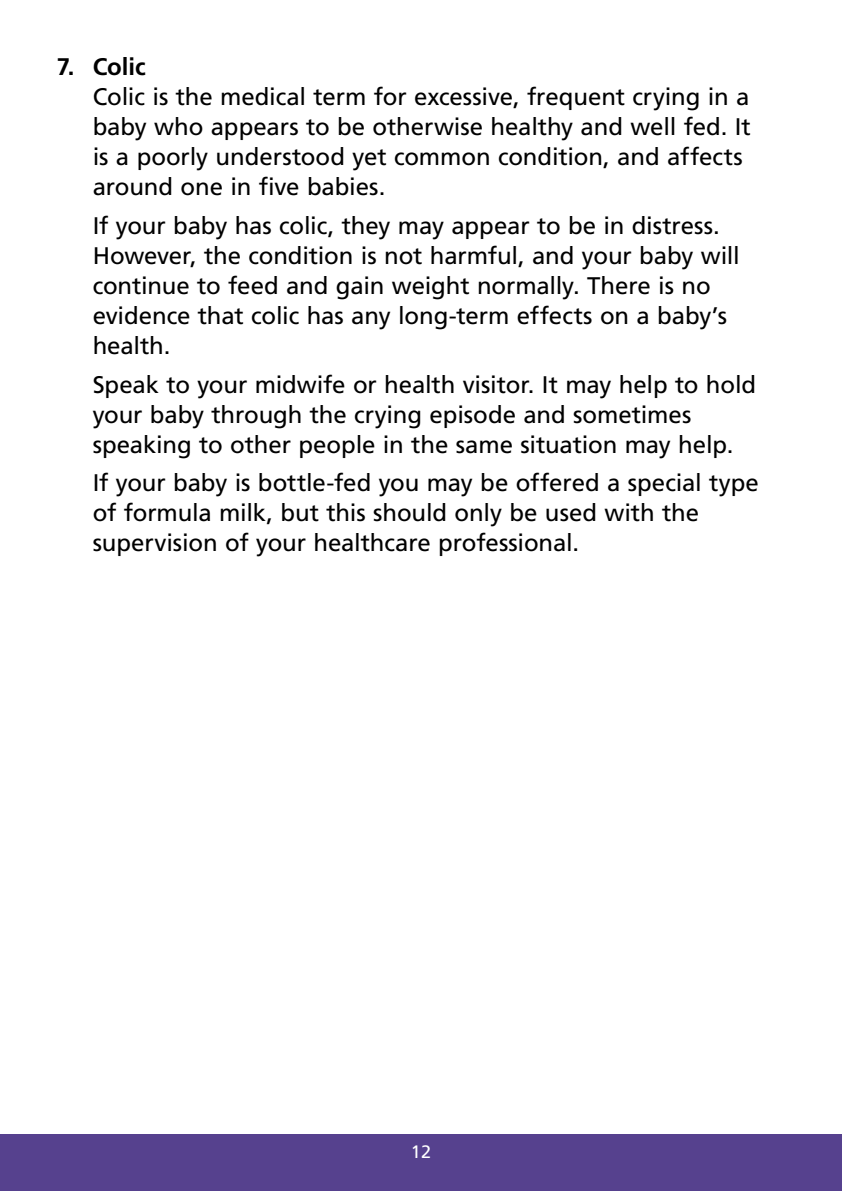
<style>
.page{position:relative;width:842px;height:1191px;background:#fff}
.page>*{position:absolute;margin:0;border:0;box-sizing:border-box;transform-origin:0 0}
.t1{font:24px/30px "Frutiger";letter-spacing:-.005em;color:#000}
.t2{font:700 24px "Frutiger";color:#000}
.t3{font:18px "Frutiger";color:#fff}
</style>
<div class="page">
<div style="left:0;top:1134px;width:842px;height:57px;background:#56418e"></div>
<p class="t2" style="left:57px;top:53px;width:90px">7. Colic</p>
<p class="t1" style="left:93px;top:82px;width:660px">Colic is the medical term for excessive, frequent crying in a baby who appears to be otherwise healthy and well fed. It is a poorly understood yet common condition, and affects around one in five babies.</p>
<p class="t1" style="left:93px;top:210px;width:648px">If your baby has colic, they may appear to be in distress.<br>However, the condition is not harmful, and your baby will continue to feed and gain weight normally. There is no evidence that colic has any long-term effects on a baby’s health.</p>
<p class="t1" style="left:93px;top:369px;width:665px">Speak to your midwife or health visitor. It may help to hold your baby through the crying episode and sometimes speaking to other people in the same situation may help.</p>
<p class="t1" style="left:93px;top:467px;width:668px">If your baby is bottle-fed you may be offered a special type of formula milk, but this should only be used with the supervision of your healthcare professional.</p>
<p class="t3" style="left:411px;top:1141px;width:22px">12</p>
</div>
